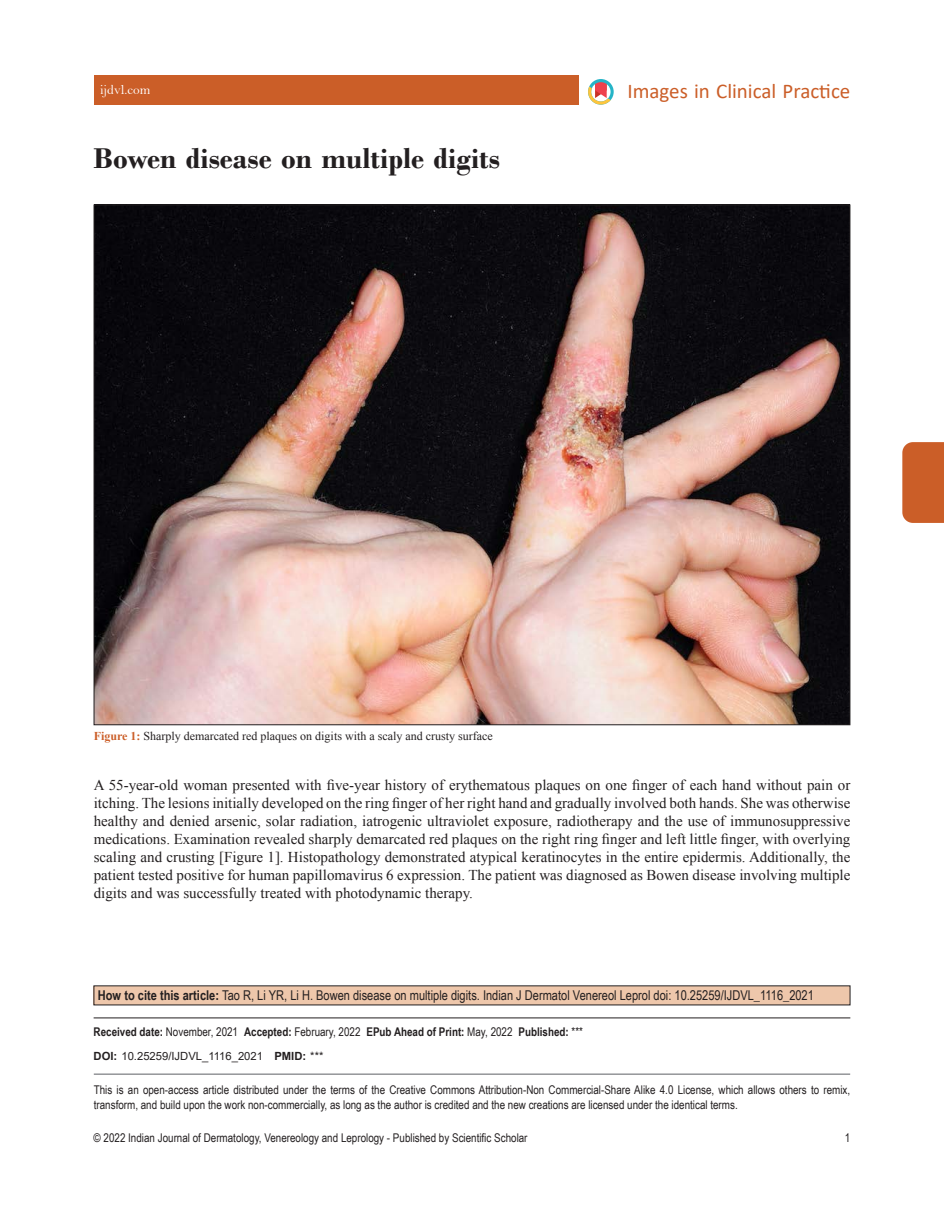
<style>
.page{position:relative;width:944px;height:1214px;background:#fff}
.page>*{position:absolute;margin:0;border:0;box-sizing:border-box;transform-origin:0 0}
.t1{font:700 30px "Bodoni";color:#231f20}
.t2{font:21px "Calibri";color:#cb5e28}
.t3{font:15px/18px "Times New Roman";color:#231f20;text-align:justify}
.t4{font:13.5px "Arial Narrow";color:#231f20}
.t5{font:13.5px "Bell";color:#fff}
.t6{font:12px/15px "Arial Narrow";color:#231f20}
.t7{font:700 12px "Arial Narrow";color:#231f20}
.t8{font:12px "Times New Roman";color:#231f20}
.t9{font:11.25px "Arial";color:#231f20}
.s1{font-weight:700;color:#cb5e28}
.s2{font-weight:700}
.s3{font-weight:400}
</style>
<div class="page">
<div style="left:94px;top:986px;width:756px;height:18px;background:#eec7ab"></div>
<hr style="left:94px;top:1017px;width:756px;height:1px;background:#231f20">
<img style="left:96px;top:207px;width:752px;height:516px">
<div style="left:902px;top:442px;width:42px;height:81px;background:#cb5e28"></div>
<div style="left:94px;top:75px;width:484px;height:30px;background:#cb5e28"></div>
<svg style="left:588px;top:79px;width:25px;height:26px"></svg>
<hr style="left:94px;top:1073px;width:756px;height:2px;background:#939598">
<p class="t5" style="left:100px;top:82px;width:52px">ijdvl.com</p>
<h2 class="t2" style="left:627px;top:76px;width:224px">Images in Clinical Practice</h2>
<h1 class="t1" style="left:94px;top:140px;width:408px">Bowen disease on multiple digits</h1>
<p class="t8" style="left:94px;top:728px;width:400px"><span class="s1">Figure 1:</span> Sharply demarcated red plaques on digits with a scaly and crusty surface</p>
<p class="t3" style="left:94px;top:775px;width:758px">A 55-year-old woman presented with five-year history of erythematous plaques on one finger of each hand without pain or itching. The lesions initially developed on the ring finger of her right hand and gradually involved both hands. She was otherwise healthy and denied arsenic, solar radiation, iatrogenic ultraviolet exposure, radiotherapy and the use of immunosuppressive medications. Examination revealed sharply demarcated red plaques on the right ring finger and left little finger, with overlying scaling and crusting [Figure 1]. Histopathology demonstrated atypical keratinocytes in the entire epidermis. Additionally, the patient tested positive for human papillomavirus 6 expression. The patient was diagnosed as Bowen disease involving multiple digits and was successfully treated with photodynamic therapy.</p>
<p class="t4" style="left:98px;top:985px;width:717px"><span class="s2">How to cite this article:</span> Tao R, Li YR, Li H. Bowen disease on multiple digits. Indian J Dermatol Venereol Leprol doi: 10.25259/IJDVL_1116_2021</p>
<p class="t7" style="left:94px;top:1023px;width:491px">Received date: <span class="s3">November, 2021</span> Accepted: <span class="s3">February, 2022</span> EPub Ahead of Print: <span class="s3">May, 2022</span> Published: <span class="s3">***</span></p>
<p class="t9" style="left:94px;top:1047px;width:231px"><span class="s2">DOI:</span> 10.25259/IJDVL_1116_2021 <span class="s2">PMID:</span> ***</p>
<p class="t6" style="left:94px;top:1082px;width:758px">This is an open-access article distributed under the terms of the Creative Commons Attribution-Non Commercial-Share Alike 4.0 License, which allows others to remix, transform, and build upon the work non-commercially, as long as the author is credited and the new creations are licensed under the identical terms.</p>
<p class="t6" style="left:94px;top:1129px;width:435px">© 2022 Indian Journal of Dermatology, Venereology and Leprology - Published by Scientific Scholar</p>
<p class="t6" style="left:844px;top:1129px;width:7px">1</p>
</div>
